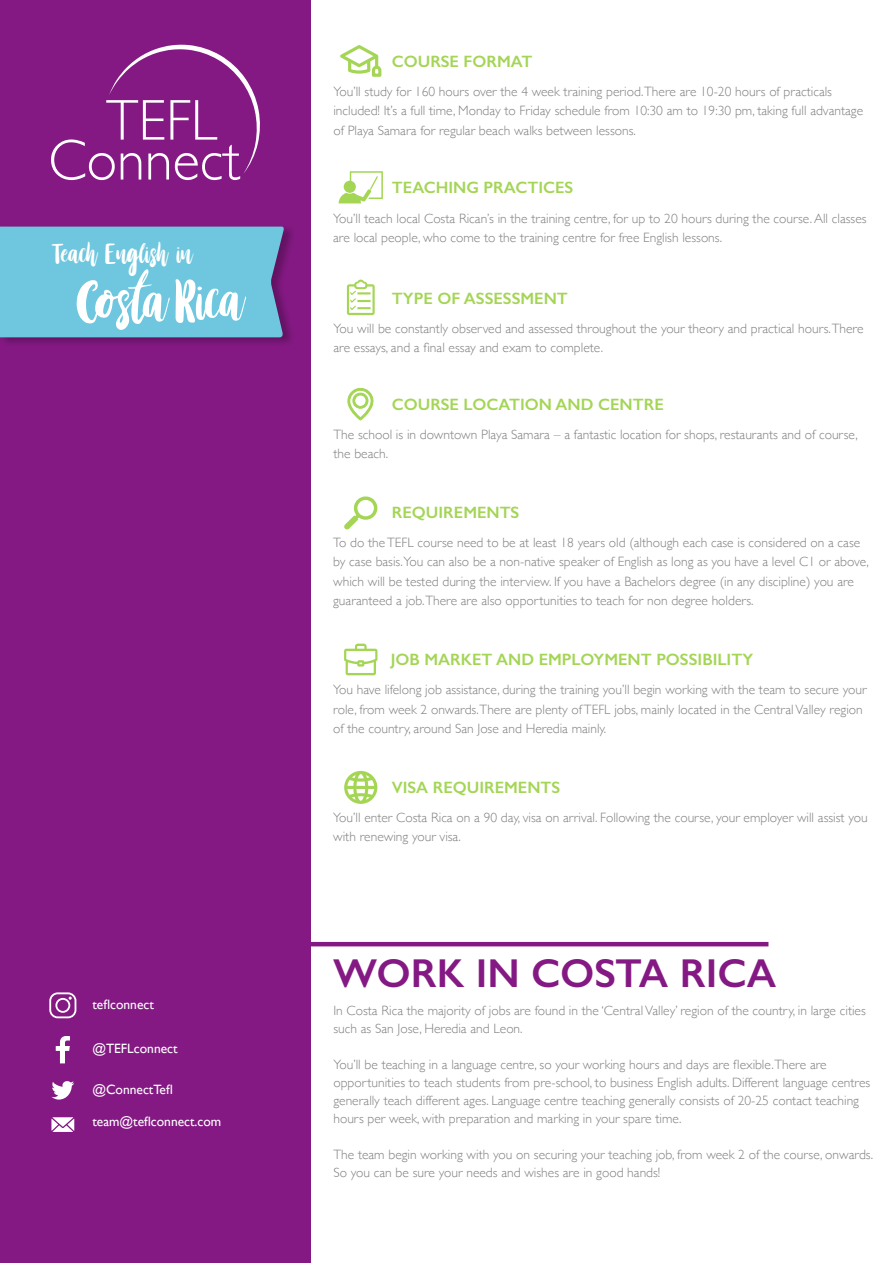
<style>
.page{position:relative;width:893px;height:1263px;background:#fff}
.page>*{position:absolute;margin:0;border:0;box-sizing:border-box;transform-origin:0 0}
.t1{font:68.4px "Stay Wildy Personal Use Only";color:#fff}
.t2{font:300 58.05px "Gill Sans";color:#fff}
.t3{font:300 57.9px "Gill Sans";color:#fff}
.t4{font:600 40.5px "Gill Sans";color:#841983}
.t5{font:32.4px "Stay Wildy Personal Use Only";color:#fff}
.t6{font:600 16.5px "Gill Sans";color:#a4d555}
.t7{font:300 13.5px/19.5px "Gill Sans";color:#808080}
.t8{font:13.5px "Gill Sans";color:#fff}
</style>
<div class="page">
<div style="left:0;top:0;width:311px;height:1263px;background:#841983"></div>
<svg style="left:109px;top:45px;width:151px;height:128px"></svg>
<svg style="left:340px;top:45px;width:41px;height:32px"></svg>
<svg style="left:339px;top:171px;width:44px;height:32px"></svg>
<svg style="left:347px;top:280px;width:28px;height:35px"></svg>
<svg style="left:344px;top:496px;width:33px;height:33px"></svg>
<svg style="left:344px;top:644px;width:33px;height:31px"></svg>
<svg style="left:344px;top:771px;width:33px;height:33px"></svg>
<hr style="left:15px;top:942px;width:753px;height:4px;background:#841983">
<svg style="left:49px;top:992px;width:27px;height:26px"></svg>
<svg style="left:56px;top:1036px;width:14px;height:27px"></svg>
<svg style="left:52px;top:1081px;width:22px;height:19px"></svg>
<svg style="left:51px;top:1117px;width:23px;height:15px"></svg>
<svg style="left:347px;top:388px;width:27px;height:33px"></svg>
<div style="left:0;top:224px;width:296px;height:123px;background:#000;opacity:.25"></div>
<div style="left:0;top:227px;width:284px;height:110px;background:#6ec7de"></div>
<h3 class="t3" style="left:106px;top:75px;width:113px">TEFL</h3>
<h2 class="t2" style="left:48px;top:115px;width:194px">Connect</h2>
<h3 class="t5" style="left:52px;top:237px;width:142px">Teach English in</h3>
<h1 class="t1" style="left:77px;top:267px;width:167px">CostaRica</h1>
<p class="t8" style="left:92px;top:996px;width:63px">teflconnect</p>
<p class="t8" style="left:92px;top:1041px;width:87px">@TEFLconnect</p>
<p class="t8" style="left:92px;top:1081px;width:82px">@ConnectTefl</p>
<p class="t8" style="left:92px;top:1113px;width:130px">team@teflconnect.com</p>
<p class="t6" style="left:392px;top:51px;width:142px">COURSE FORMAT</p>
<p class="t7" style="left:333px;top:81px;width:531px">You’ll study for 160 hours over the 4 week training period.There are 10-20 hours of practicals included! It’s a full time, Monday to Friday schedule from 10:30 am to 19:30 pm, taking full advantage of Playa Samara for regular beach walks between lessons.</p>
<p class="t6" style="left:392px;top:177px;width:183px">TEACHING PRACTICES</p>
<p class="t7" style="left:333px;top:208px;width:535px">You’ll teach local Costa Rican’s in the training centre, for up to 20 hours during the course. All classes are local people, who come to the training centre for free English lessons.</p>
<p class="t6" style="left:392px;top:289px;width:177px">TYPE OF ASSESSMENT</p>
<p class="t7" style="left:333px;top:318px;width:532px">You will be constantly observed and assessed throughout the your theory and practical hours.There are essays, and a final essay and exam to complete.</p>
<p class="t6" style="left:392px;top:394px;width:273px">COURSE LOCATION AND CENTRE</p>
<p class="t7" style="left:333px;top:424px;width:526px">The school is in downtown Playa Samara – a fantastic location for shops, restaurants and of course, the beach.</p>
<p class="t6" style="left:392px;top:502px;width:129px">REQUIREMENTS</p>
<p class="t7" style="left:333px;top:532px;width:537px">To do the TEFL course need to be at least 18 years old (although each case is considered on a case by case basis.You can also be a non-native speaker of English as long as you have a level C1 or above, which will be tested during the interview. If you have a Bachelors degree (in any discipline) you are guaranteed a job.There are also opportunities to teach for non degree holders.</p>
<p class="t6" style="left:391px;top:650px;width:364px">JOB MARKET AND EMPLOYMENT POSSIBILITY</p>
<p class="t7" style="left:333px;top:679px;width:535px">You have lifelong job assistance, during the training you’ll begin working with the team to secure your role, from week 2 onwards.There are plenty of TEFL jobs, mainly located in the Central Valley region of the country, around San Jose and Heredia mainly.</p>
<p class="t6" style="left:392px;top:777px;width:170px">VISA REQUIREMENTS</p>
<p class="t7" style="left:333px;top:807px;width:536px">You’ll enter Costa Rica on a 90 day, visa on arrival. Following the course, your employer will assist you with renewing your visa.</p>
<h3 class="t4" style="left:333px;top:949px;width:445px">WORK IN COSTA RICA</h3>
<p class="t7" style="left:333px;top:1001px;width:534px;line-height:18px">In Costa Rica the majority of jobs are found in the ‘Central Valley’ region of the country, in large cities such as San Jose, Heredia and Leon.</p>
<p class="t7" style="left:333px;top:1055px;width:538px;line-height:18px">You’ll be teaching in a language centre, so your working hours and days are flexible.There are opportunities to teach students from pre-school, to business English adults. Different language centres generally teach different ages. Language centre teaching generally consists of 20-25 contact teaching hours per week, with preparation and marking in your spare time.</p>
<p class="t7" style="left:333px;top:1145px;width:541px;line-height:18px">The team begin working with you on securing your teaching job, from week 2 of the course, onwards.<br>So you can be sure your needs and wishes are in good hands!</p>
</div>
